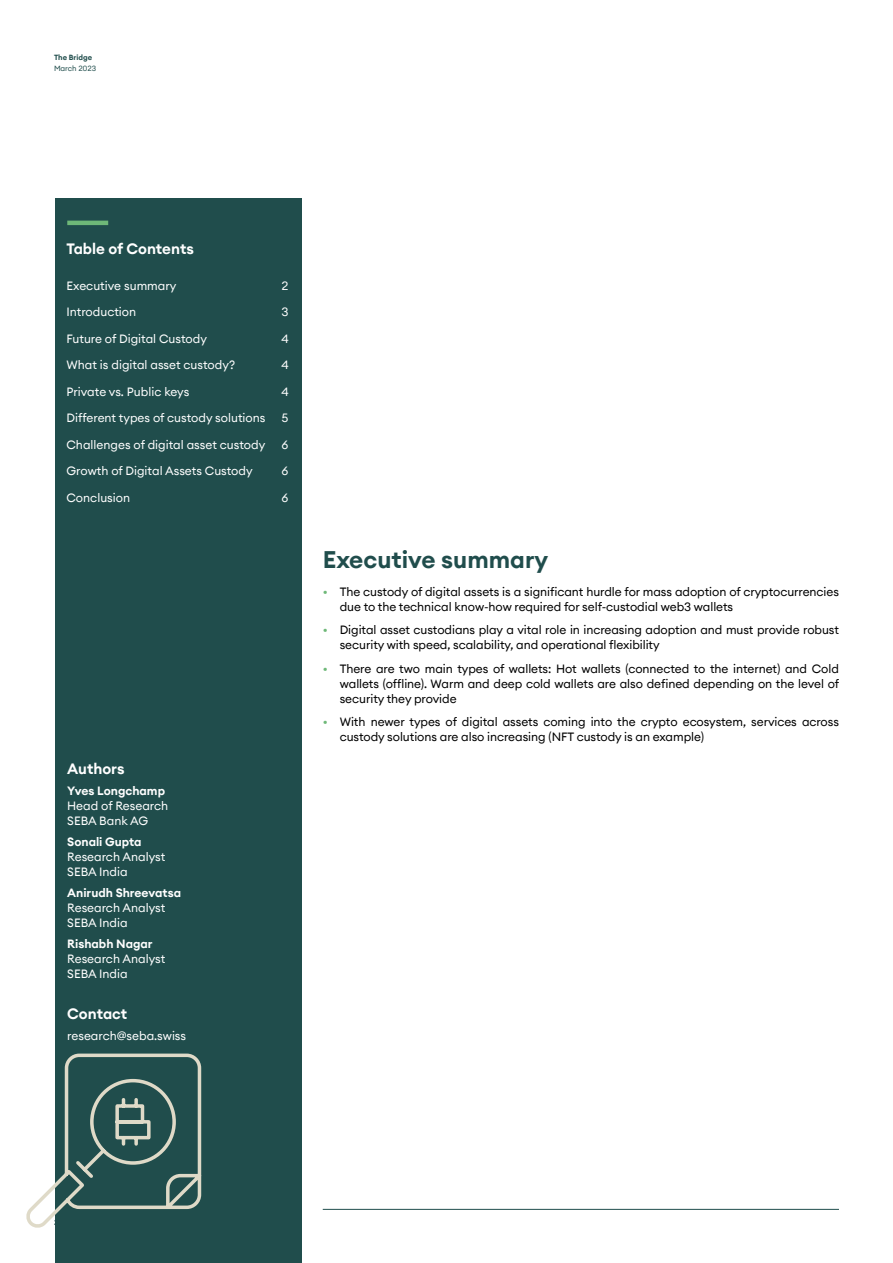
<style>
.page{position:relative;width:893px;height:1263px;background:#fff}
.page>*{position:absolute;margin:0;border:0;box-sizing:border-box;transform-origin:0 0}
.t1{font:600 24px "Seba Euclid";color:#204d4c}
.t2{font:600 15px "Seba Euclid";color:#fff}
.t3{font:12px/15px "Seba Euclid";letter-spacing:-.005em;color:#000}
.t4{font:12px/15px "Seba Euclid";color:#fff}
.t5{font:600 12px "Seba Euclid";color:#fff}
.t6{font:600 7.5px "Seba Euclid";color:#204d4c}
.t7{font:7.5px "Seba Euclid";color:#204d4c}
.s1{color:#6eb878}
</style>
<div class="page">
<div style="left:55px;top:198px;width:246px;height:1065px;background:#204d4c"></div>
<hr style="left:67px;top:221px;width:41px;height:4px;background:#6eb878">
<hr style="left:323px;top:1209px;width:516px;height:1px;background:#204d4c">
<svg style="left:26px;top:1053px;width:176px;height:175px"></svg>
<p class="t6" style="left:54px;top:53px;width:40px">The Bridge</p>
<p class="t7" style="left:54px;top:63px;width:44px">March 2023</p>
<p class="t2" style="left:67px;top:239px;width:129px">Table of Contents</p>
<p class="t4" style="left:67px;top:278px;width:111px">Executive summary</p>
<p class="t4" style="left:282px;top:278px;width:9px">2</p>
<p class="t4" style="left:67px;top:304px;width:71px">Introduction</p>
<p class="t4" style="left:282px;top:304px;width:9px">3</p>
<p class="t4" style="left:67px;top:331px;width:142px">Future of Digital Custody</p>
<p class="t4" style="left:282px;top:331px;width:9px">4</p>
<p class="t4" style="left:67px;top:357px;width:170px">What is digital asset custody?</p>
<p class="t4" style="left:282px;top:357px;width:9px">4</p>
<p class="t4" style="left:67px;top:384px;width:124px">Private vs. Public keys</p>
<p class="t4" style="left:282px;top:384px;width:9px">4</p>
<p class="t4" style="left:67px;top:410px;width:201px">Different types of custody solutions</p>
<p class="t4" style="left:282px;top:410px;width:9px">5</p>
<p class="t4" style="left:67px;top:437px;width:200px">Challenges of digital asset custody</p>
<p class="t4" style="left:282px;top:437px;width:9px">6</p>
<p class="t4" style="left:67px;top:463px;width:188px">Growth of Digital Assets Custody</p>
<p class="t4" style="left:282px;top:463px;width:9px">6</p>
<p class="t4" style="left:67px;top:490px;width:65px">Conclusion</p>
<p class="t4" style="left:282px;top:490px;width:9px">6</p>
<p class="t2" style="left:67px;top:759px;width:59px">Authors</p>
<p class="t5" style="left:67px;top:783px;width:99px">Yves Longchamp</p>
<p class="t4" style="left:67px;top:798px;width:102px">Head of Research<br>SEBA Bank AG</p>
<p class="t5" style="left:67px;top:834px;width:76px">Sonali Gupta</p>
<p class="t4" style="left:67px;top:849px;width:100px">Research Analyst<br>SEBA India</p>
<p class="t5" style="left:67px;top:885px;width:115px">Anirudh Shreevatsa</p>
<p class="t4" style="left:67px;top:900px;width:100px">Research Analyst<br>SEBA India</p>
<p class="t5" style="left:67px;top:936px;width:87px">Rishabh Nagar</p>
<p class="t4" style="left:67px;top:951px;width:100px">Research Analyst<br>SEBA India</p>
<p class="t2" style="left:67px;top:1004px;width:62px">Contact</p>
<p class="t4" style="left:67px;top:1028px;width:120px">research@seba.swiss</p>
<h1 class="t1" style="left:323px;top:544px;width:227px">Executive summary</h1>
<p class="t3" style="left:340px;top:584px;width:501px;text-indent:-17px"><span class="s1">•</span> The custody of digital assets is a significant hurdle for mass adoption of cryptocurrencies due to the technical know-how required for self-custodial web3 wallets</p>
<p class="t3" style="left:340px;top:622px;width:501px;text-indent:-17px"><span class="s1">•</span> Digital asset custodians play a vital role in increasing adoption and must provide robust security with speed, scalability, and operational flexibility</p>
<p class="t3" style="left:340px;top:661px;width:501px;text-align:justify;text-indent:-17px"><span class="s1">•</span> There are two main types of wallets: Hot wallets (connected to the internet) and Cold wallets (offline). Warm and deep cold wallets are also defined depending on the level of security they provide</p>
<p class="t3" style="left:340px;top:714px;width:501px;text-indent:-17px"><span class="s1">•</span> With newer types of digital assets coming into the crypto ecosystem, services across custody solutions are also increasing (NFT custody is an example)</p>
<p class="t6" style="left:54px;top:1217px;width:6px">2</p>
</div>
